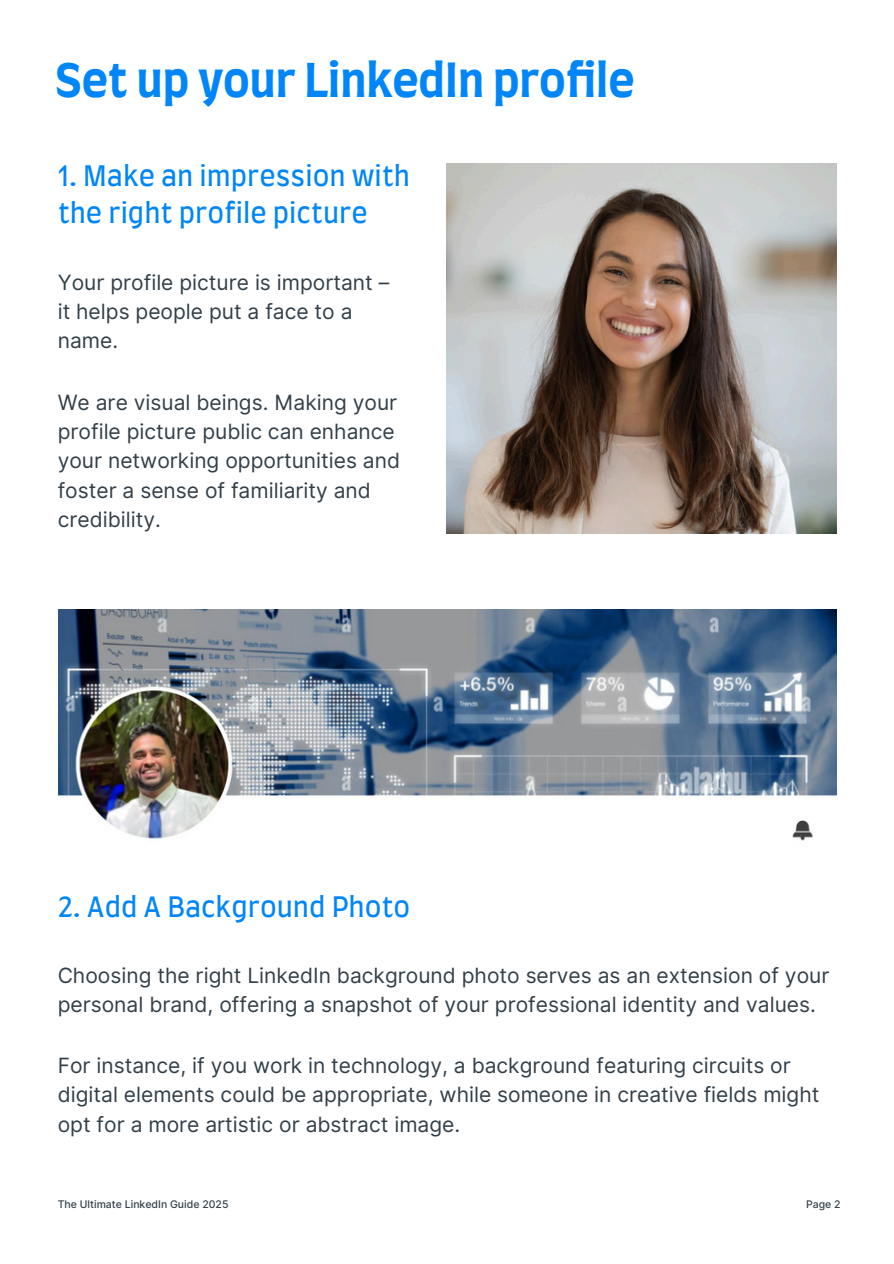
<style>
.page{position:relative;width:894px;height:1264px;background:#fff}
.page>*{position:absolute;margin:0;border:0;box-sizing:border-box;transform-origin:0 0}
.t1{font:700 45px "Farro";color:#0086f8}
.t2{font:27px/37.2px "Farro";color:#0086f8}
.t3{font:21px/29.2px "Inter";color:#333f48}
.t4{font:500 10.5px "Inter";color:#333f48}
</style>
<div class="page">
<img style="left:446px;top:163px;width:390px;height:370px">
<img style="left:58px;top:609px;width:777px;height:232px">
<h3 class="t1" style="left:56px;top:61px;width:580px">Set up your LinkedIn profile</h3>
<p class="t2" style="left:58px;top:160px;width:354px">1. Make an impression with the right profile picture</p>
<p class="t3" style="left:58px;top:267px;width:333px">Your profile picture is important – it helps people put a face to a name.</p>
<h2 class="t3" style="left:58px;top:387px;width:344px">We are visual beings. Making your profile picture public can enhance your networking opportunities and foster a sense of familiarity and credibility.</h2>
<h3 class="t2" style="left:58px;top:890px;width:354px">2. Add A Background Photo</h3>
<h3 class="t3" style="left:58px;top:960px;width:773px">Choosing the right LinkedIn background photo serves as an extension of your personal brand, offering a snapshot of your professional identity and values.</h3>
<h3 class="t3" style="left:58px;top:1050px;width:763px">For instance, if you work in technology, a background featuring circuits or digital elements could be appropriate, while someone in creative fields might opt for a more artistic or abstract image.</h3>
<p class="t4" style="left:58px;top:1197px;width:172px">The Ultimate LinkedIn Guide 2025</p>
<p class="t4" style="left:805px;top:1197px;width:36px">Page 2</p>
</div>
